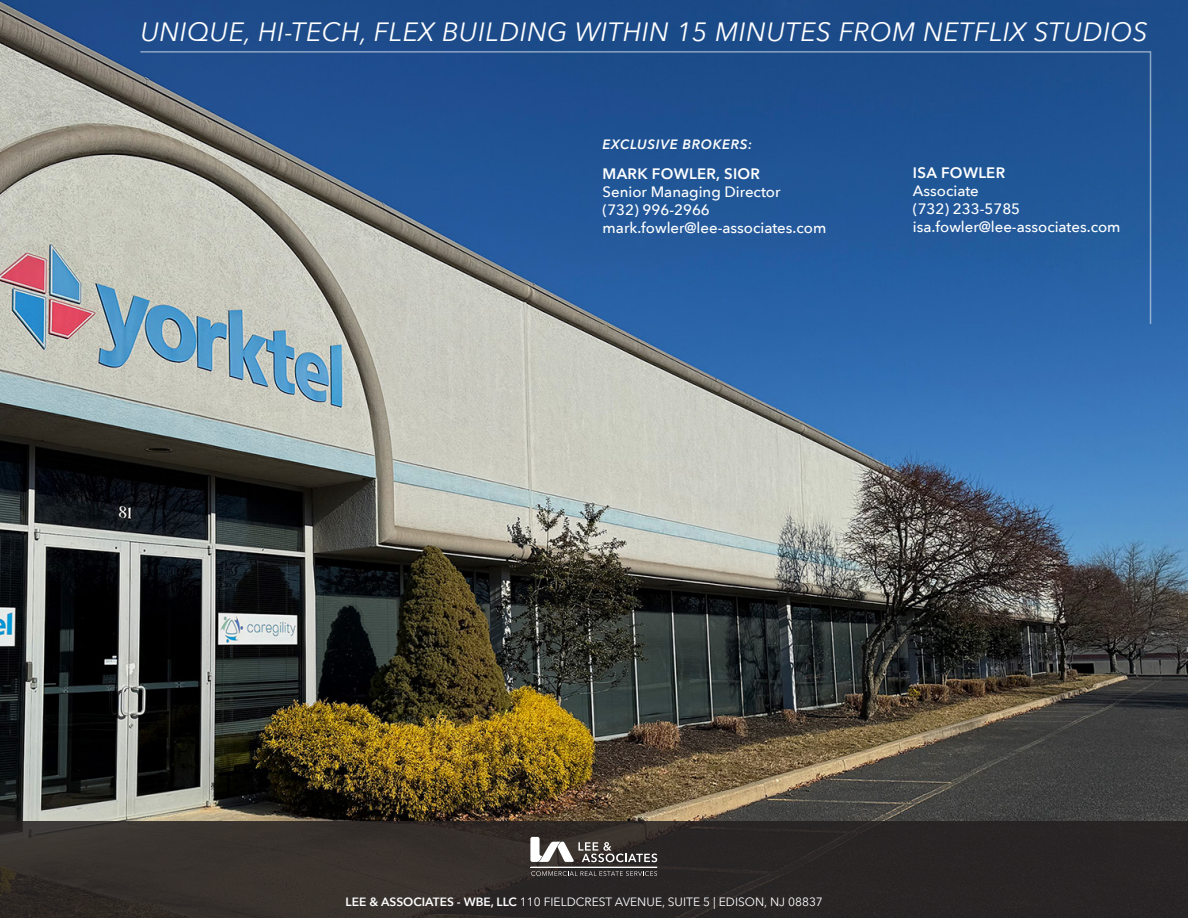
<style>
.page{position:relative;width:1188px;height:918px;background:#fff}
.page>*{position:absolute;margin:0;border:0;box-sizing:border-box;transform-origin:0 0}
.t1{font:italic 26.25px "Avenir Next LT Pro";letter-spacing:.02em;color:#fff}
.Body_Copy{font:500 15px/18px "Avenir Next";color:#fff}
.Body_Copy-2{font:italic 600 13.5px "Avenir Next";letter-spacing:.05em;color:#fff}
.Doc_Title_2{font:12px "Avenir Next";color:#fff}
.s1{font-family:"Avenir Next LT Pro";font-weight:600}
.s2{font-weight:600}
</style>
<div class="page">
<img style="left:0;top:0;width:1188px;height:821px">
<div style="left:0;top:821px;width:1188px;height:97px;background:linear-gradient(to right,#39322d,#242123)"></div>
<svg style="left:530px;top:837px;width:127px;height:25px"></svg>
<svg style="left:531px;top:871px;width:126px;height:5px"></svg>
<hr style="left:531px;top:867px;width:126px;height:1px;background:#fff">
<svg style="left:139px;top:50px;width:1013px;height:276px;background:#3f6899"></svg>
<p class="t1" style="left:140px;top:17px;width:1009px">UNIQUE, HI-TECH, FLEX BUILDING WITHIN 15 MINUTES FROM NETFLIX STUDIOS</p>
<p class="Body_Copy-2" style="left:603px;top:132px;width:151px">EXCLUSIVE BROKERS:</p>
<p class="Body_Copy" style="left:603px;top:164px;width:225px"><span class="s1">MARK FOWLER, SIOR<br></span>Senior Managing Director<br>(732) 996-2966 mark.fowler@lee-associates.com</p>
<p class="Body_Copy" style="left:913px;top:164px;width:209px"><span class="s1">ISA FOWLER<br></span>Associate<br>(732) 233-5785 isa.fowler@lee-associates.com</p>
<p class="Doc_Title_2" style="left:346px;top:892px;width:479px"><span class="s2">LEE &amp; ASSOCIATES - WBE, LLC</span> 110 FIELDCREST AVENUE, SUITE 5 | EDISON, NJ 08837</p>
</div>
